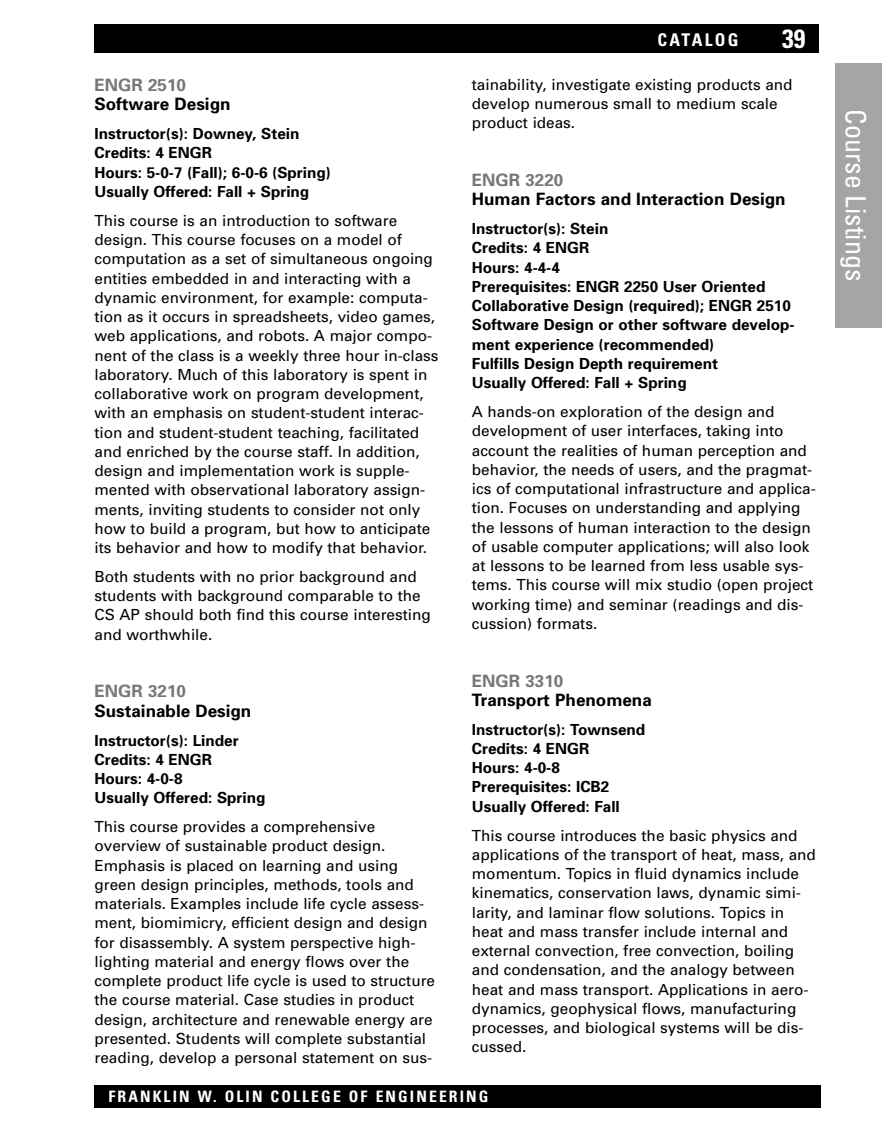
<style>
.page{position:relative;width:882px;height:1134px;background:#fff}
.page>*{position:absolute;margin:0;border:0;box-sizing:border-box;transform-origin:0 0}
.t1{font:condensed 28px "Univers";color:#fff}
.t2{font:700 condensed 26.25px "Univers";color:#fff}
.t3{font:700 condensed 17.5px "Univers";letter-spacing:.135em;color:#fff}
.t4{font:700 17.15px "Univers";color:#000}
.t5{font:700 17.15px "Univers";color:#777}
.t6{font:700 condensed 15.75px "Univers";letter-spacing:.135em;color:#fff}
.t7{font:15.4px/19.2px "Univers";color:#000}
.t8{font:700 15.4px/19.2px "Univers";color:#000}
</style>
<div class="page">
<div style="left:94px;top:24px;width:725px;height:29px;background:#000"></div>
<div style="left:94px;top:1085px;width:727px;height:23px;background:#000"></div>
<div style="left:835px;top:63px;width:47px;height:264px;background:#a5a5a5"></div>
<p class="t5" style="left:94px;top:79px;width:93px">ENGR 2510</p>
<p class="t4" style="left:94px;top:98px;width:138px">Software Design</p>
<p class="t8" style="left:94px;top:126px;width:238px">Instructor(s): Downey, Stein<br>Credits: 4 ENGR<br>Hours: 5-0-7 (Fall); 6-0-6 (Spring)<br>Usually Offered: Fall + Spring</p>
<p class="t7" style="left:94px;top:212px;width:346px">This course is an introduction to software design. This course focuses on a model of computation as a set of simultaneous ongoing entities embedded in and interacting with a dynamic environment, for example: computa&shy;tion as it occurs in spreadsheets, video games, web applications, and robots. A major compo&shy;nent of the class is a weekly three hour in-class laboratory. Much of this laboratory is spent in collaborative work on program development, with an emphasis on student-student interac&shy;tion and student-student teaching, facilitated and enriched by the course staff. In addition, design and implementation work is supple&shy;mented with observational laboratory assign&shy;ments, inviting students to consider not only how to build a program, but how to anticipate its behavior and how to modify that behavior.</p>
<p class="t7" style="left:94px;top:568px;width:338px">Both students with no prior background and students with background comparable to the CS AP should both find this course interesting and worthwhile.</p>
<p class="t5" style="left:94px;top:685px;width:93px">ENGR 3210</p>
<p class="t4" style="left:94px;top:704px;width:158px">Sustainable Design</p>
<p class="t8" style="left:94px;top:732px;width:172px">Instructor(s): Linder<br>Credits: 4 ENGR<br>Hours: 4-0-8<br>Usually Offered: Spring</p>
<p class="t7" style="left:94px;top:818px;width:342px">This course provides a comprehensive overview of sustainable product design.<br>Emphasis is placed on learning and using green design principles, methods, tools and materials. Examples include life cycle assess&shy;ment, biomimicry, efficient design and design for disassembly. A system perspective high&shy;lighting material and energy flows over the complete product life cycle is used to structure the course material. Case studies in product design, architecture and renewable energy are presented. Students will complete substantial reading, develop a personal statement on sus-</p>
<p class="t3" style="left:658px;top:34px;width:82px">CATALOG</p>
<h2 class="t2" style="left:782px;top:29px;width:25px">39</h2>
<p class="t7" style="left:472px;top:76px;width:322px">tainability, investigate existing products and develop numerous small to medium scale product ideas.</p>
<p class="t5" style="left:472px;top:174px;width:93px">ENGR 3220</p>
<p class="t4" style="left:472px;top:193px;width:315px">Human Factors and Interaction Design</p>
<p class="t8" style="left:472px;top:220px;width:324px">Instructor(s): Stein<br>Credits: 4 ENGR<br>Hours: 4-4-4<br>Prerequisites: ENGR 2250 User Oriented<br>Collaborative Design (required); ENGR 2510<br>Software Design or other software develop&shy;ment experience (recommended)<br>Fulfills Design Depth requirement<br>Usually Offered: Fall + Spring</p>
<p class="t7" style="left:472px;top:403px;width:346px">A hands-on exploration of the design and development of user interfaces, taking into account the realities of human perception and behavior, the needs of users, and the pragmat&shy;ics of computational infrastructure and applica&shy;tion. Focuses on understanding and applying the lessons of human interaction to the design of usable computer applications; will also look at lessons to be learned from less usable sys&shy;tems. This course will mix studio (open project working time) and seminar (readings and dis&shy;cussion) formats.</p>
<p class="t5" style="left:472px;top:674px;width:93px">ENGR 3310</p>
<p class="t4" style="left:472px;top:693px;width:182px">Transport Phenomena</p>
<p class="t8" style="left:472px;top:721px;width:175px">Instructor(s): Townsend<br>Credits: 4 ENGR<br>Hours: 4-0-8<br>Prerequisites: ICB2<br>Usually Offered: Fall</p>
<p class="t7" style="left:472px;top:827px;width:346px">This course introduces the basic physics and applications of the transport of heat, mass, and momentum. Topics in fluid dynamics include kinematics, conservation laws, dynamic simi&shy;larity, and laminar flow solutions. Topics in heat and mass transfer include internal and external convection, free convection, boiling and condensation, and the analogy between heat and mass transport. Applications in aero&shy;dynamics, geophysical flows, manufacturing processes, and biological systems will be dis&shy;cussed.</p>
<p class="t6" style="left:108px;top:1091px;width:382px">FRANKLIN W. OLIN COLLEGE OF ENGINEERING</p>
<h1 class="t1" style="left:866px;top:109px;width:173px;rotate:90deg">Course Listings</h1>
</div>
